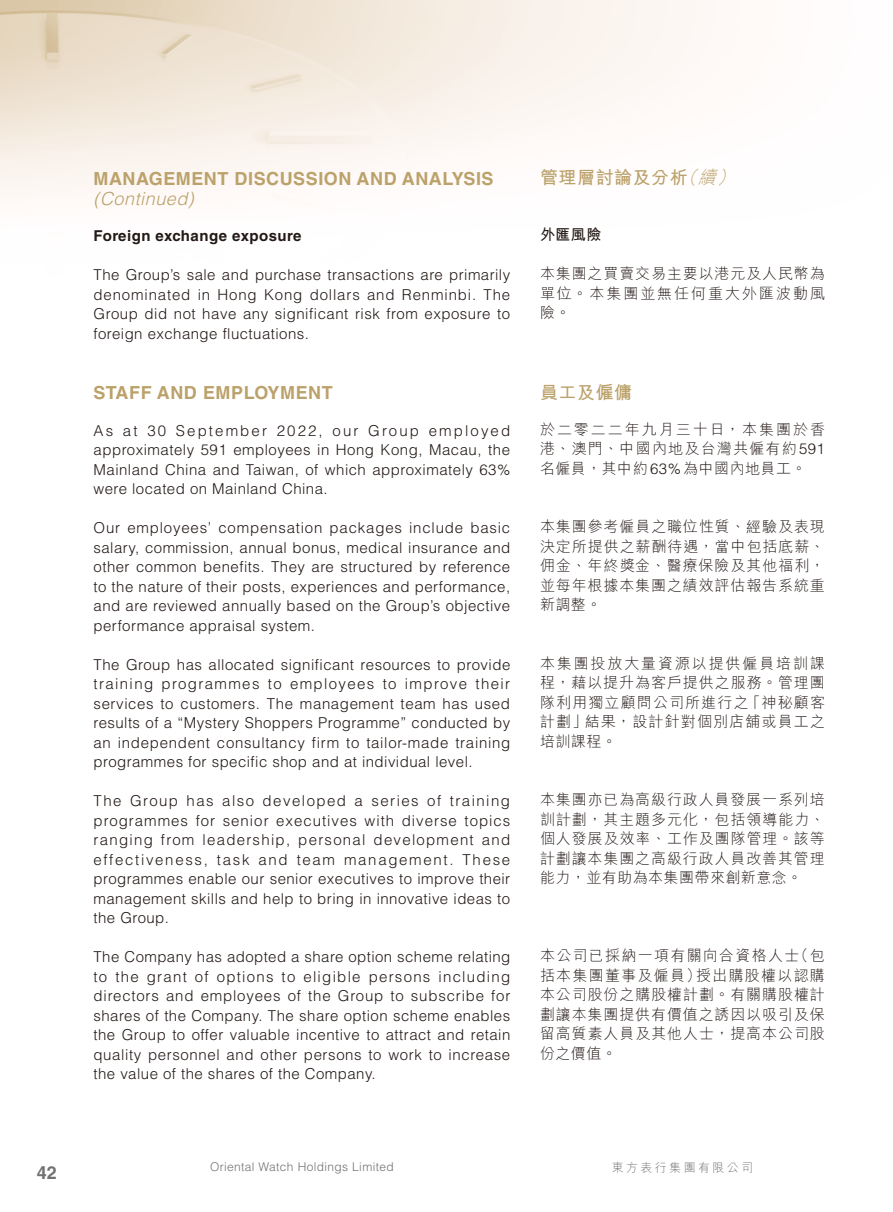
<style>
.page{position:relative;width:893px;height:1212px;background:#fff}
.page>*{position:absolute;margin:0;border:0;box-sizing:border-box;transform-origin:0 0}
.t1{font:700 18px "Helvetica LT Std";letter-spacing:.03em;color:#bba16a}
.t2{font:700 18px "M Hei HK";letter-spacing:.03em;color:#bba16a}
.t3{font:italic 300 18px "Helvetica LT Std";letter-spacing:.03em;color:#bba16a}
.t4{font:700 18px "Helvetica LT Std";color:#727272}
.t5{font:300 15px/19.5px "Helvetica LT Std";letter-spacing:.03em;color:#231916;text-align:justify}
.t6{font:300 15px/19.5px "M Hei HK";letter-spacing:.06em;color:#231916;text-align:justify}
.t7{font:700 15px "Helvetica LT Std";letter-spacing:.03em;color:#231916}
.t8{font:700 15px "M Hei HK";color:#231916}
.t9{font:300 12px "Helvetica LT Std";letter-spacing:.03em;color:#727272}
.t10{font:300 12px "M Hei HK";letter-spacing:.2em;color:#727272}
.s1{font-weight:300;font-style:italic}
.s2{font-family:"Helvetica LT Std"}
</style>
<div class="page">
<p class="t1" style="left:94px;top:168px;width:402px">MANAGEMENT DISCUSSION AND ANALYSIS</p>
<p class="t3" style="left:94px;top:187px;width:102px">(Continued)</p>
<p class="t7" style="left:94px;top:227px;width:209px">Foreign exchange exposure</p>
<p class="t5" style="left:94px;top:265px;width:418px">The Group’s sale and purchase transactions are primarily denominated in Hong Kong dollars and Renminbi. The Group did not have any significant risk from exposure to foreign exchange fluctuations.</p>
<p class="t1" style="left:94px;top:382px;width:241px">STAFF AND EMPLOYMENT</p>
<p class="t5" style="left:94px;top:420px;width:418px">As at 30 September 2022, our Group employed approximately 591 employees in Hong Kong, Macau, the Mainland China and Taiwan, of which approximately 63% were located on Mainland China.</p>
<p class="t5" style="left:94px;top:518px;width:418px">Our employees’ compensation packages include basic salary, commission, annual bonus, medical insurance and other common benefits. They are structured by reference to the nature of their posts, experiences and performance, and are reviewed annually based on the Group’s objective performance appraisal system.</p>
<p class="t5" style="left:94px;top:654px;width:418px">The Group has allocated significant resources to provide training programmes to employees to improve their services to customers. The management team has used results of a “Mystery Shoppers Programme” conducted by an independent consultancy firm to tailor-made training programmes for specific shop and at individual level.</p>
<p class="t5" style="left:94px;top:791px;width:418px">The Group has also developed a series of training programmes for senior executives with diverse topics ranging from leadership, personal development and effectiveness, task and team management. These programmes enable our senior executives to improve their management skills and help to bring in innovative ideas to the Group.</p>
<p class="t5" style="left:94px;top:947px;width:418px">The Company has adopted a share option scheme relating to the grant of options to eligible persons including directors and employees of the Group to subscribe for shares of the Company. The share option scheme enables the Group to offer valuable incentive to attract and retain quality personnel and other persons to work to increase the value of the shares of the Company.</p>
<p class="t2" style="left:540px;top:165px;width:201px">管理層討論及分析<span class="s1">（續）</span></p>
<p class="t8" style="left:540px;top:224px;width:63px">外匯風險</p>
<p class="t6" style="left:540px;top:264px;width:286px">本集團之買賣交易主要以港元及人民幣為單位。本集團並無任何重大外匯波動風險。</p>
<p class="t2" style="left:540px;top:379px;width:94px">員工及僱傭</p>
<p class="t6" style="left:540px;top:419px;width:286px">於二零二二年九月三十日，本集團於香港、澳門、中國內地及台灣共僱有約<span class="s2">591</span>名僱員，其中約<span class="s2">63%</span>為中國內地員工。</p>
<p class="t6" style="left:540px;top:517px;width:286px">本集團參考僱員之職位性質、經驗及表現決定所提供之薪酬待遇，當中包括底薪、佣金、年終獎金、醫療保險及其他福利，並每年根據本集團之績效評估報告系統重新調整。</p>
<p class="t6" style="left:540px;top:653px;width:286px">本集團投放大量資源以提供僱員培訓課程，藉以提升為客戶提供之服務。管理團隊利用獨立顧問公司所進行之「神秘顧客計劃」結果，設計針對個別店舖或員工之培訓課程。</p>
<p class="t6" style="left:540px;top:790px;width:286px">本集團亦已為高級行政人員發展一系列培訓計劃，其主題多元化，包括領導能力、個人發展及效率、工作及團隊管理。該等計劃讓本集團之高級行政人員改善其管理能力，並有助為本集團帶來創新意念。</p>
<p class="t6" style="left:540px;top:946px;width:286px">本公司已採納一項有關向合資格人士（包括本集團董事及僱員）授出購股權以認購本公司股份之購股權計劃。有關購股權計劃讓本集團提供有價值之誘因以吸引及保留高質素人員及其他人士，提高本公司股份之價值。</p>
<p class="t4" style="left:37px;top:1161px;width:22px">42</p>
<p class="t9" style="left:210px;top:1159px;width:185px">Oriental Watch Holdings Limited</p>
<p class="t10" style="left:612px;top:1161px;width:143px">東方表行集團有限公司</p>
</div>
